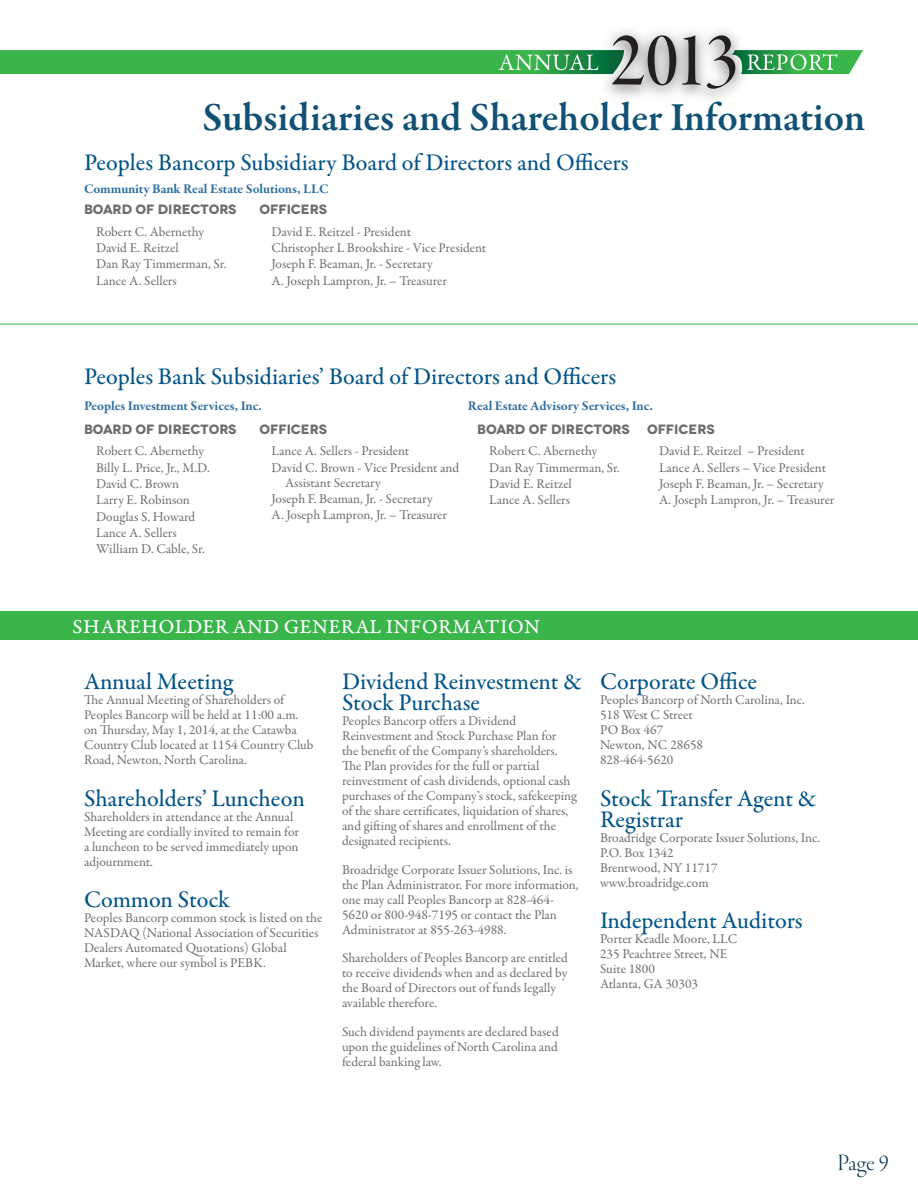
<style>
.page{position:relative;width:918px;height:1188px;background:#fff}
.page>*{position:absolute;margin:0;border:0;box-sizing:border-box;transform-origin:0 0}
.PAGE_HEAD_RIGHT{font:600 40.5px "Garamond Premr Pro";color:#105175}
.Copy_Heads{font:500 24px/21px "Garamond Premr Pro";color:#005487}
.t1{font:24px "Garamond Premr Pro Lt Disp";color:#053651}
.REV_HEADER_RIGHT{font:21px "Garamond Premr Pro Capt";letter-spacing:.02em;color:#fff}
.Copy{font:13.5px/15px "Garamond Premr Pro";color:#6c6d70}
.Director_Title{font:13.5px/15px "Garamond Premr Pro";color:#6c6d70}
.Copy_SubHeads{font:700 13.5px "Garamond Premr Pro";letter-spacing:-.005em;color:#2e70a0}
.DirectorName{font:700 13.5px "Novecentowide";letter-spacing:-.01em;color:#6c6d70}
</style>
<div class="page">
<img style="left:607px;top:31px;width:128px;height:68px">
<svg style="left:682px;top:35px;width:19px;height:50px"></svg>
<div style="left:0;top:612px;width:918px;height:28px;background:#3ab54a"></div>
<hr style="left:0;top:324px;width:918px;height:1px;background:#3ab54a">
<svg style="left:707px;top:35px;width:156px;height:54px"></svg>
<svg style="left:0;top:35px;width:676px;height:50px"></svg>
<p class="PAGE_HEAD_RIGHT" style="left:203px;top:93px;width:664px">Subsidiaries and Shareholder Information</p>
<p class="Copy_Heads" style="left:84px;top:152px;width:546px">Peoples Bancorp Subsidiary Board of Directors and Officers</p>
<p class="DirectorName" style="left:84px;top:201px;width:154px">BOARD OF DIRECTORS</p>
<p class="Director_Title" style="left:96px;top:224px;width:110px">Robert C. Abernethy</p>
<p class="Director_Title" style="left:96px;top:240px;width:84px">David E. Reitzel</p>
<p class="Director_Title" style="left:96px;top:257px;width:132px">Dan Ray Timmerman, Sr.</p>
<p class="Director_Title" style="left:96px;top:273px;width:82px">Lance A. Sellers</p>
<p class="Copy_SubHeads" style="left:84px;top:180px;width:246px">Community Bank Real Estate Solutions, LLC</p>
<p class="DirectorName" style="left:260px;top:201px;width:69px">OFFICERS</p>
<p class="Director_Title" style="left:272px;top:224px;width:141px">David E. Reitzel - President</p>
<p class="Director_Title" style="left:272px;top:240px;width:216px">Christopher L Brookshire - Vice President</p>
<p class="Director_Title" style="left:272px;top:257px;width:163px">Joseph F. Beaman, Jr. - Secretary</p>
<p class="Director_Title" style="left:272px;top:273px;width:177px">A. Joseph Lampron, Jr. – Treasurer</p>
<p class="Copy_Heads" style="left:84px;top:367px;width:534px">Peoples Bank Subsidiaries’ Board of Directors and Officers</p>
<p class="DirectorName" style="left:84px;top:420px;width:154px">BOARD OF DIRECTORS</p>
<p class="Director_Title" style="left:96px;top:444px;width:110px">Robert C. Abernethy</p>
<p class="Director_Title" style="left:96px;top:460px;width:115px">Billy L. Price, Jr., M.D.</p>
<p class="Director_Title" style="left:96px;top:477px;width:85px">David C. Brown</p>
<p class="Director_Title" style="left:96px;top:493px;width:95px">Larry E. Robinson</p>
<p class="Director_Title" style="left:96px;top:509px;width:101px">Douglas S. Howard</p>
<p class="Director_Title" style="left:96px;top:526px;width:82px">Lance A. Sellers</p>
<p class="Director_Title" style="left:96px;top:542px;width:110px">William D. Cable, Sr.</p>
<p class="Copy_SubHeads" style="left:84px;top:398px;width:179px">Peoples Investment Services, Inc.</p>
<p class="Copy_SubHeads" style="left:468px;top:398px;width:187px">Real Estate Advisory Services, Inc.</p>
<p class="DirectorName" style="left:260px;top:420px;width:69px">OFFICERS</p>
<p class="Director_Title" style="left:272px;top:444px;width:139px">Lance A. Sellers - President</p>
<p class="Director_Title" style="left:285px;top:460px;width:176px;text-indent:-14px">David C. Brown - Vice President and<br>Assistant Secretary</p>
<p class="Director_Title" style="left:272px;top:492px;width:163px">Joseph F. Beaman, Jr. - Secretary</p>
<p class="Director_Title" style="left:272px;top:508px;width:177px">A. Joseph Lampron, Jr. – Treasurer</p>
<p class="DirectorName" style="left:477px;top:420px;width:154px">BOARD OF DIRECTORS</p>
<p class="Director_Title" style="left:489px;top:444px;width:110px">Robert C. Abernethy</p>
<p class="Director_Title" style="left:489px;top:460px;width:132px">Dan Ray Timmerman, Sr.</p>
<p class="Director_Title" style="left:489px;top:477px;width:84px">David E. Reitzel</p>
<p class="Director_Title" style="left:489px;top:493px;width:82px">Lance A. Sellers</p>
<p class="DirectorName" style="left:647px;top:420px;width:69px">OFFICERS</p>
<p class="Director_Title" style="left:659px;top:444px;width:147px">David E. Reitzel – President</p>
<p class="Director_Title" style="left:659px;top:460px;width:169px">Lance A. Sellers – Vice President</p>
<p class="Director_Title" style="left:659px;top:477px;width:166px">Joseph F. Beaman, Jr. – Secretary</p>
<p class="Director_Title" style="left:659px;top:493px;width:177px">A. Joseph Lampron, Jr. – Treasurer</p>
<p class="REV_HEADER_RIGHT" style="left:73px;top:615px;width:469px">SHAREHOLDER AND GENERAL INFORMATION</p>
<p class="Copy_Heads" style="left:84px;top:672px;width:150px">Annual Meeting</p>
<p class="Copy" style="left:84px;top:693px;width:231px">The Annual Meeting of Shareholders of Peoples Bancorp will be held at 11:00 a.m. on Thursday, May 1, 2014, at the Catawba Country Club located at 1154 Country Club Road, Newton, North Carolina.</p>
<p class="Copy_Heads" style="left:84px;top:788px;width:222px">Shareholders’ Luncheon</p>
<p class="Copy" style="left:84px;top:809px;width:217px">Shareholders in attendance at the Annual Meeting are cordially invited to remain for a luncheon to be served immediately upon adjournment.</p>
<p class="Copy_Heads" style="left:84px;top:889px;width:147px">Common Stock</p>
<p class="Copy" style="left:84px;top:910px;width:240px">Peoples Bancorp common stock is listed on the NASDAQ (National Association of Securities Dealers Automated Quotations) Global Market, where our symbol is PEBK.</p>
<p class="Copy_Heads" style="left:342px;top:672px;width:241px">Dividend Reinvestment &amp;<br>Stock Purchase</p>
<p class="Copy" style="left:342px;top:714px;width:236px">Peoples Bancorp offers a Dividend Reinvestment and Stock Purchase Plan for<br>the benefit of the Company’s shareholders.<br>The Plan provides for the full or partial reinvestment of cash dividends, optional cash purchases of the Company’s stock, safekeeping of the share certificates, liquidation of shares, and gifting of shares and enrollment of the designated recipients.</p>
<p class="Copy" style="left:342px;top:862px;width:238px">Broadridge Corporate Issuer Solutions, Inc. is the Plan Administrator. For more information, one may call Peoples Bancorp at 828-464- 5620 or 800-948-7195 or contact the Plan Administrator at 855-263-4988.</p>
<p class="Copy" style="left:342px;top:951px;width:227px">Shareholders of Peoples Bancorp are entitled to receive dividends when and as declared by the Board of Directors out of funds legally available therefore.</p>
<p class="Copy" style="left:342px;top:1024px;width:218px;text-align:justify">Such dividend payments are declared based upon the guidelines of North Carolina and federal banking law.</p>
<p class="Copy_Heads" style="left:600px;top:672px;width:159px">Corporate Office</p>
<p class="Copy" style="left:600px;top:693px;width:206px">Peoples Bancorp of North Carolina, Inc.<br>518 West C Street<br>PO Box 467<br>Newton, NC 28658<br>828-464-5620</p>
<p class="Copy_Heads" style="left:600px;top:788px;width:218px">Stock Transfer Agent &amp;<br>Registrar</p>
<p class="Copy" style="left:600px;top:830px;width:222px">Broadridge Corporate Issuer Solutions, Inc.<br>P.O. Box 1342<br>Brentwood, NY 11717 www.broadridge.com</p>
<p class="Copy_Heads" style="left:600px;top:910px;width:204px">Independent Auditors</p>
<p class="Copy" style="left:600px;top:931px;width:139px">Porter Keadle Moore, LLC<br>235 Peachtree Street, NE<br>Suite 1800<br>Atlanta, GA 30303</p>
<h2 class="t1" style="left:837px;top:1150px;width:53px">Page 9</h2>
</div>
